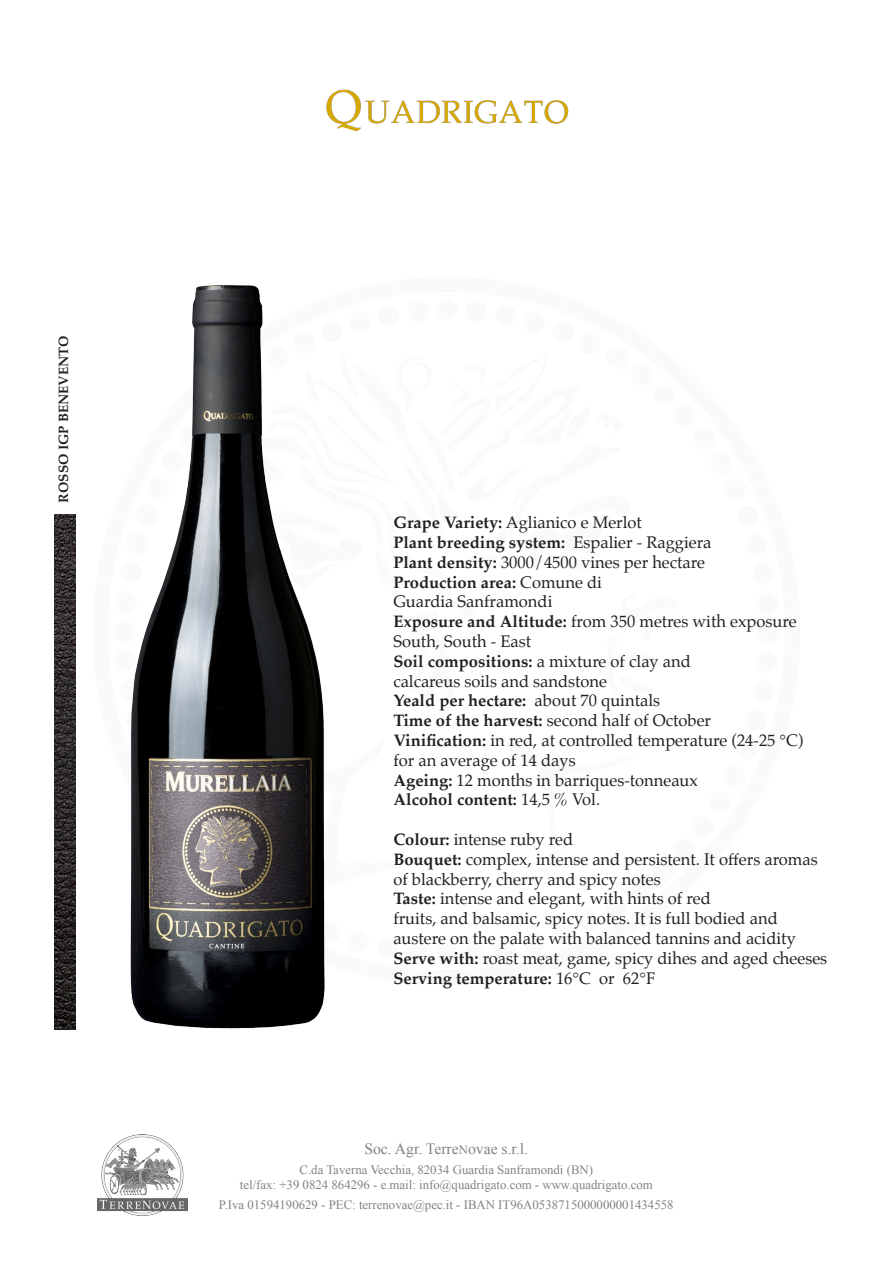
<style>
.page{position:relative;width:893px;height:1263px;background:#fff}
.page>*{position:absolute;margin:0;border:0;box-sizing:border-box;transform-origin:0 0}
.t1{font:16.5px/19.8px "Palatino";color:#231f20}
.t2{font:15.6px "Times New Roman";color:#818386}
.t3{font:700 13.5px "Palatino";color:#231f20}
.t4{font:12.9px/14.2px "Times New Roman";color:#818386;text-align:center}
.s1{font-weight:700}
.s2{font-size:12.9px}
</style>
<div class="page">
<img style="left:326px;top:89px;width:242px;height:43px">
<img style="left:98px;top:1134px;width:89px;height:81px">
<img style="left:130px;top:285px;width:195px;height:744px">
<img style="left:54px;top:515px;width:21px;height:514px">
<p class="t3" style="left:52px;top:502px;width:169px;rotate:-90deg">ROSSO IGP BENEVENTO</p>
<p class="t1" style="left:393px;top:512px;width:412px"><span class="s1">Grape Variety:</span> Aglianico e Merlot<br><span class="s1">Plant breeding system:</span> Espalier - Raggiera<br><span class="s1">Plant density:</span> 3000/4500 vines per hectare<br><span class="s1">Production area:</span> Comune di<br>Guardia Sanframondi<br><span class="s1">Exposure and Altitude:</span> from 350 metres with exposure South, South - East<br><span class="s1">Soil compositions:</span> a mixture of clay and<br>calcareus soils and sandstone<br><span class="s1">Yeald per hectare:</span> about 70 quintals<br><span class="s1">Time of the harvest:</span> second half of October <span class="s1">Vinification:</span> in red, at controlled temperature (24-25 °C) for an average of 14 days<br><span class="s1">Ageing:</span> 12 months in barriques-tonneaux<br><span class="s1">Alcohol content:</span> 14,5 % Vol.</p>
<p class="t1" style="left:393px;top:829px;width:435px"><span class="s1">Colour:</span> intense ruby red<br><span class="s1">Bouquet:</span> complex, intense and persistent. It offers aromas of blackberry, cherry and spicy notes<br><span class="s1">Taste:</span> intense and elegant, with hints of red<br>fruits, and balsamic, spicy notes. It is full bodied and austere on the palate with balanced tannins and acidity <span class="s1">Serve with:</span> roast meat, game, spicy dihes and aged cheeses <span class="s1">Serving temperature:</span> 16°C or 62°F</p>
<p class="t2" style="left:364px;top:1139px;width:165px">Soc. Agr. Terre<span class="s2">N</span>ovae s.r.l.</p>
<p class="t4" style="left:240px;top:1163px;width:414px">C.da Taverna Vecchia, 82034 Guardia Sanframondi (BN)<br>tel/fax: +39 0824 864296 - e.mail: info@quadrigato.com - www.quadrigato.com</p>
<p class="t4" style="left:219px;top:1197px;width:456px">P.Iva 01594190629 - PEC: terrenovae@pec.it - IBAN IT96A0538715000000001434558</p>
</div>
